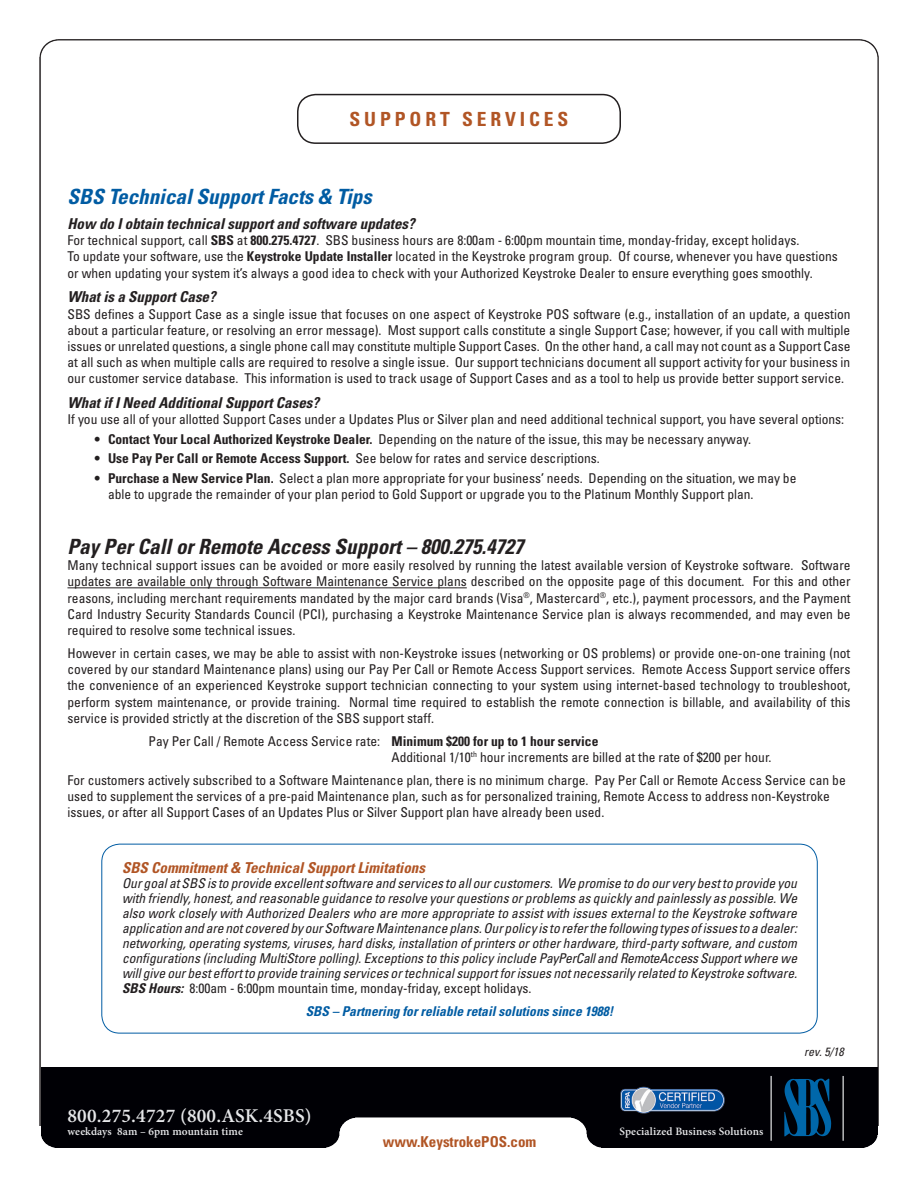
<style>
.page{position:relative;width:918px;height:1188px;background:#fff}
.page>*{position:absolute;margin:0;border:0;box-sizing:border-box;transform-origin:0 0}
.t1{font:italic 700 condensed 21px "Univers LT Std";color:#231f20}
.t2{font:italic 700 condensed 21px "Univers LT Std";color:#015ca3}
.t3{font:600 19.5px "Minion Pro";letter-spacing:.01em;color:#e6e7e9}
.t4{font:700 condensed 19.5px "Univers LT Std";letter-spacing:.2em;color:#b15525}
.t5{font:italic 700 condensed 15px "Univers LT Std";color:#231f20}
.t6{font:italic 700 condensed 15px "Univers LT Std";color:#b15525}
.t7{font:700 condensed 15px "Univers LT Std";color:#b15525}
.t8{font:condensed 13.5px/16.2px "Univers LT Std";color:#231f20}
.t9{font:italic condensed 13.5px/15px "Univers LT Std";color:#231f20;text-align:justify}
.t10{font:italic 700 condensed 13.5px "Univers LT Std";color:#015ca3}
.t11{font:italic condensed 12px "Univers LT Std";color:#231f20}
.t12{font:600 11.25px "Minion Pro";letter-spacing:.01em;color:#e6e7e9}
.s1{font-weight:700}
.s2{font-style:normal}
</style>
<div class="page">
<img style="left:40px;top:40px;width:838px;height:1085px">
<img style="left:41px;top:1067px;width:837px;height:81px">
<div style="left:297px;top:94px;width:324px;height:50px;border:2px solid #231f20;border-radius:18px"></div>
<hr style="left:68px;top:588px;width:399px;height:1px;background:#231f20">
<img style="left:783px;top:1079px;width:48px;height:57px">
<hr style="left:843px;top:1076px;width:1px;height:65px;background:#e6e7e9">
<hr style="left:771px;top:1076px;width:1px;height:65px;background:#e6e7e9">
<img style="left:618px;top:1084px;width:108px;height:32px">
<div style="left:101px;top:844px;width:717px;height:190px;border:1px solid #015ca3;border-radius:18px"></div>
<p class="t4" style="left:350px;top:107px;width:220px">SUPPORT SERVICES</p>
<p class="t2" style="left:68px;top:184px;width:306px">SBS Technical Support Facts &amp; Tips</p>
<p class="t5" style="left:68px;top:214px;width:349px">How do I obtain technical support and software updates?</p>
<p class="t8" style="left:68px;top:232px;width:772px">For technical support, call <span class="s1">SBS</span> at <span class="s1">800.275.4727</span>. SBS business hours are 8:00am - 6:00pm mountain time, monday-friday, except holidays.<br>To update your software, use the <span class="s1">Keystroke Update Installer</span> located in the Keystroke program group. Of course, whenever you have questions or when updating your system it’s always a good idea to check with your Authorized Keystroke Dealer to ensure everything goes smoothly.</p>
<p class="t5" style="left:68px;top:288px;width:150px">What is a Support Case?</p>
<p class="t8" style="left:68px;top:305px;width:785px;text-align:justify">SBS defines a Support Case as a single issue that focuses on one aspect of Keystroke POS software (e.g., installation of an update, a question about a particular feature, or resolving an error message). Most support calls constitute a single Support Case; however, if you call with multiple issues or unrelated questions, a single phone call may constitute multiple Support Cases. On the other hand, a call may not count as a Support Case at all such as when multiple calls are required to resolve a single issue. Our support technicians document all support activity for your business in our customer service database. This information is used to track usage of Support Cases and as a tool to help us provide better support service.</p>
<p class="t5" style="left:68px;top:394px;width:253px">What if I Need Additional Support Cases?</p>
<p class="t8" style="left:68px;top:411px;width:778px">If you use all of your allotted Support Cases under a Updates Plus or Silver plan and need additional technical support, you have several options:</p>
<p class="t8" style="left:94px;top:431px;width:658px"><span class="s1">• Contact Your Local Authorized Keystroke Dealer.</span> Depending on the nature of the issue, this may be necessary anyway.</p>
<p class="t8" style="left:94px;top:450px;width:507px"><span class="s1">• Use Pay Per Call or Remote Access Support.</span> See below for rates and service descriptions.</p>
<p class="t8" style="left:108px;top:470px;width:690px;text-indent:-14px"><span class="s1">• Purchase a New Service Plan.</span> Select a plan more appropriate for your business’ needs. Depending on the situation, we may be able to upgrade the remainder of your plan period to Gold Support or upgrade you to the Platinum Monthly Support plan.</p>
<p class="t1" style="left:68px;top:534px;width:458px">Pay Per Call or Remote Access Support – 800.275.4727</p>
<p class="t8" style="left:68px;top:557px;width:785px;text-align:justify">Many technical support issues can be avoided or more easily resolved by running the latest available version of Keystroke software. Software updates are available only through Software Maintenance Service plans described on the opposite page of this document. For this and other reasons, including merchant requirements mandated by the major card brands (Visa<sup>®</sup>, Mastercard<sup>®</sup>, etc.), payment processors, and the Payment Card Industry Security Standards Council (PCI), purchasing a Keystroke Maintenance Service plan is always recommended, and may even be required to resolve some technical issues.</p>
<p class="t8" style="left:68px;top:645px;width:784px;text-align:justify">However in certain cases, we may be able to assist with non-Keystroke issues (networking or OS problems) or provide one-on-one training (not covered by our standard Maintenance plans) using our Pay Per Call or Remote Access Support services. Remote Access Support service offers the convenience of an experienced Keystroke support technician connecting to your system using internet-based technology to troubleshoot, perform system maintenance, or provide training. Normal time required to establish the remote connection is billable, and availability of this service is provided strictly at the discretion of the SBS support staff.</p>
<p class="t8" style="left:392px;top:733px;width:382px;text-indent:-243px">Pay Per Call / Remote Access Service rate: <span class="s1">Minimum $200 for up to 1 hour service<br></span>Additional 1/10<sup>th</sup> hour increments are billed at the rate of $200 per hour.</p>
<p class="t8" style="left:68px;top:772px;width:780px">For customers actively subscribed to a Software Maintenance plan, there is no minimum charge. Pay Per Call or Remote Access Service can be used to supplement the services of a pre-paid Maintenance plan, such as for personalized training, Remote Access to address non-Keystroke issues, or after all Support Cases of an Updates Plus or Silver Support plan have already been used.</p>
<p class="t6" style="left:122px;top:858px;width:305px">SBS Commitment &amp; Technical Support Limitations</p>
<p class="t9" style="left:122px;top:875px;width:677px">Our goal at SBS is to provide excellent software and services to all our customers. We promise to do our very best to provide you with friendly, honest, and reasonable guidance to resolve your questions or problems as quickly and painlessly as possible. We also work closely with Authorized Dealers who are more appropriate to assist with issues external to the Keystroke software application and are not covered by our Software Maintenance plans. Our policy is to refer the following types of issues to a dealer: networking, operating systems, viruses, hard disks, installation of printers or other hardware, third-party software, and custom configurations (including MultiStore polling). Exceptions to this policy include PayPerCall and RemoteAccess Support where we will give our best effort to provide training services or technical support for issues not necessarily related to Keystroke software.<br><span class="s1">SBS Hours:</span> <span class="s2">8:00am - 6:00pm mountain time, monday-friday, except holidays.</span></p>
<p class="t10" style="left:306px;top:1002px;width:309px">SBS – Partnering for reliable retail solutions since 1988!</p>
<p class="t3" style="left:68px;top:1104px;width:246px">800.275.4727 (800.ASK.4SBS)</p>
<p class="t12" style="left:68px;top:1125px;width:177px">weekdays 8am – 6pm mountain time</p>
<p class="t12" style="left:620px;top:1125px;width:145px">Specialized Business Solutions</p>
<p class="t7" style="left:383px;top:1132px;width:155px">www.KeystrokePOS.com</p>
<p class="t11" style="left:804px;top:1044px;width:41px">rev. 5/18</p>
</div>
